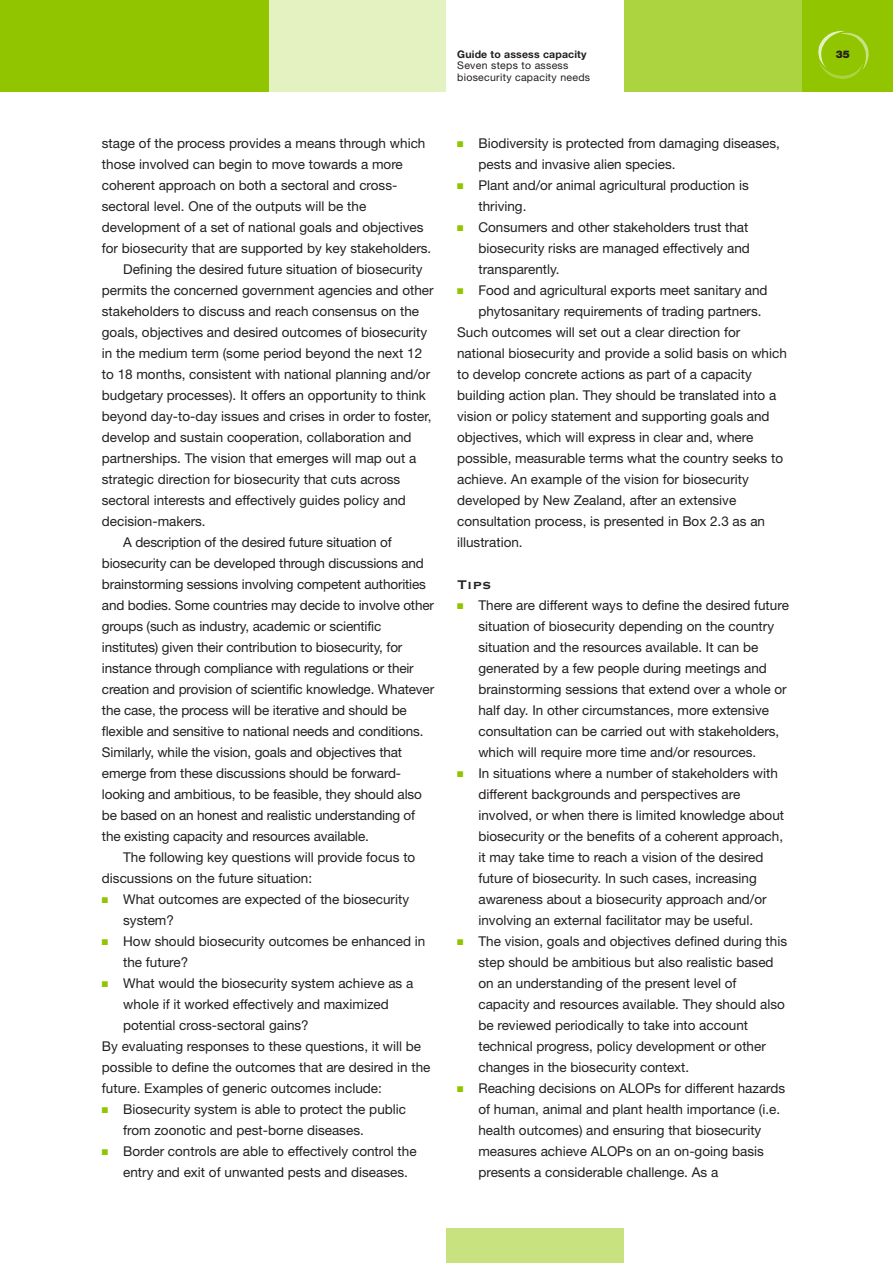
<style>
.page{position:relative;width:893px;height:1263px;background:#fff}
.page>*{position:absolute;margin:0;border:0;box-sizing:border-box;transform-origin:0 0}
.t1{font:700 16.5px "Copperplate Gothic BT";color:#231f20}
.t2{font:13.5px/21px "Helvetica Neue";color:#231f20}
.t3{font:10.5px/11.4px "Helvetica Neue";letter-spacing:.03em;color:#231f20}
.t4{font:700 10.5px "Helvetica Neue";letter-spacing:.015em;color:#231f20}
.t5{font:900 10.5px "Helvetica Neue";color:#231f20}
.s1{color:#90c500}
</style>
<div class="page">
<div style="left:0;top:0;width:283px;height:91px;background:#90c500"></div>
<div style="left:269px;top:0;width:206px;height:91px;background:#e4f1c0"></div>
<div style="left:446px;top:0;width:196px;height:91px;background:#fff"></div>
<div style="left:782px;top:0;width:110px;height:91px;background:#90c500"></div>
<div style="left:624px;top:0;width:177px;height:91px;background:#acd440"></div>
<div style="left:446px;top:1229px;width:178px;height:34px;background:#c7e27f"></div>
<svg style="left:818px;top:30px;width:51px;height:49px"></svg>
<p class="t2" style="left:102px;top:134px;width:325px">stage of the process provides a means through which</p>
<p class="t2" style="left:102px;top:155px;width:302px">those involved can begin to move towards a more</p>
<p class="t2" style="left:102px;top:176px;width:297px">coherent approach on both a sectoral and cross-</p>
<p class="t2" style="left:102px;top:197px;width:266px">sectoral level. One of the outputs will be the</p>
<p class="t2" style="left:102px;top:218px;width:323px">development of a set of national goals and objectives</p>
<p class="t2" style="left:102px;top:239px;width:331px">for biosecurity that are supported by key stakeholders.</p>
<p class="t2" style="left:123px;top:260px;width:301px">Defining the desired future situation of biosecurity</p>
<p class="t2" style="left:102px;top:281px;width:333px">permits the concerned government agencies and other</p>
<p class="t2" style="left:102px;top:302px;width:319px">stakeholders to discuss and reach consensus on the</p>
<p class="t2" style="left:102px;top:323px;width:327px">goals, objectives and desired outcomes of biosecurity</p>
<p class="t2" style="left:102px;top:344px;width:322px">in the medium term (some period beyond the next 12</p>
<p class="t2" style="left:102px;top:365px;width:330px">to 18 months, consistent with national planning and/or</p>
<p class="t2" style="left:102px;top:386px;width:325px">budgetary processes). It offers an opportunity to think</p>
<p class="t2" style="left:102px;top:407px;width:331px">beyond day-to-day issues and crises in order to foster,</p>
<p class="t2" style="left:102px;top:428px;width:311px">develop and sustain cooperation, collaboration and</p>
<p class="t2" style="left:102px;top:449px;width:316px">partnerships. The vision that emerges will map out a</p>
<p class="t2" style="left:102px;top:470px;width:300px">strategic direction for biosecurity that cuts across</p>
<p class="t2" style="left:102px;top:491px;width:305px">sectoral interests and effectively guides policy and</p>
<p class="t2" style="left:102px;top:512px;width:105px">decision-makers.</p>
<p class="t2" style="left:123px;top:533px;width:270px">A description of the desired future situation of</p>
<p class="t2" style="left:102px;top:554px;width:323px">biosecurity can be developed through discussions and</p>
<p class="t2" style="left:102px;top:575px;width:325px">brainstorming sessions involving competent authorities</p>
<p class="t2" style="left:102px;top:596px;width:333px">and bodies. Some countries may decide to involve other</p>
<p class="t2" style="left:102px;top:617px;width:281px">groups (such as industry, academic or scientific</p>
<p class="t2" style="left:102px;top:638px;width:302px">institutes) given their contribution to biosecurity, for</p>
<p class="t2" style="left:102px;top:659px;width:313px">instance through compliance with regulations or their</p>
<p class="t2" style="left:102px;top:680px;width:334px">creation and provision of scientific knowledge. Whatever</p>
<p class="t2" style="left:102px;top:701px;width:306px">the case, the process will be iterative and should be</p>
<p class="t2" style="left:102px;top:722px;width:323px">flexible and sensitive to national needs and conditions.</p>
<p class="t2" style="left:102px;top:743px;width:302px">Similarly, while the vision, goals and objectives that</p>
<p class="t2" style="left:102px;top:764px;width:301px">emerge from these discussions should be forward-</p>
<p class="t2" style="left:102px;top:785px;width:321px">looking and ambitious, to be feasible, they should also</p>
<p class="t2" style="left:102px;top:806px;width:315px">be based on an honest and realistic understanding of</p>
<p class="t2" style="left:102px;top:827px;width:268px">the existing capacity and resources available.</p>
<p class="t2" style="left:123px;top:848px;width:294px">The following key questions will provide focus to</p>
<p class="t2" style="left:102px;top:869px;width:212px">discussions on the future situation:</p>
<p class="t2" style="left:123px;top:890px;width:287px;text-indent:-21px"><span class="s1">■</span> What outcomes are expected of the biosecurity system?</p>
<p class="t2" style="left:123px;top:932px;width:304px;text-indent:-21px"><span class="s1">■</span> How should biosecurity outcomes be enhanced in the future?</p>
<p class="t2" style="left:102px;top:974px;width:313px"><span class="s1">■</span> What would the biosecurity system achieve as a</p>
<p class="t2" style="left:123px;top:995px;width:267px">whole if it worked effectively and maximized</p>
<p class="t2" style="left:123px;top:1016px;width:187px">potential cross-sectoral gains?</p>
<p class="t2" style="left:102px;top:1037px;width:321px">By evaluating responses to these questions, it will be</p>
<p class="t2" style="left:102px;top:1058px;width:330px">possible to define the outcomes that are desired in the</p>
<p class="t2" style="left:102px;top:1079px;width:281px">future. Examples of generic outcomes include:</p>
<p class="t2" style="left:123px;top:1100px;width:284px;text-indent:-21px"><span class="s1">■</span> Biosecurity system is able to protect the public from zoonotic and pest-borne diseases.</p>
<p class="t2" style="left:123px;top:1142px;width:295px;text-indent:-21px"><span class="s1">■</span> Border controls are able to effectively control the entry and exit of unwanted pests and diseases.</p>
<p class="t4" style="left:457px;top:50px;width:131px">Guide to assess capacity</p>
<p class="t5" style="left:835px;top:50px;width:16px">35</p>
<p class="t3" style="left:457px;top:61px;width:134px">Seven steps to assess biosecurity capacity needs</p>
<p class="t2" style="left:478px;top:134px;width:303px;text-indent:-21px"><span class="s1">■</span> Biodiversity is protected from damaging diseases, pests and invasive alien species.</p>
<p class="t2" style="left:478px;top:176px;width:272px;text-indent:-21px"><span class="s1">■</span> Plant and/or animal agricultural production is thriving.</p>
<p class="t2" style="left:478px;top:218px;width:273px;text-align:justify;text-indent:-21px"><span class="s1">■</span> Consumers and other stakeholders trust that biosecurity risks are managed effectively and transparently.</p>
<p class="t2" style="left:457px;top:281px;width:312px"><span class="s1">■</span> Food and agricultural exports meet sanitary and</p>
<p class="t2" style="left:478px;top:302px;width:285px">phytosanitary requirements of trading partners.</p>
<p class="t2" style="left:457px;top:323px;width:285px">Such outcomes will set out a clear direction for</p>
<p class="t2" style="left:457px;top:344px;width:331px">national biosecurity and provide a solid basis on which</p>
<p class="t2" style="left:457px;top:365px;width:296px">to develop concrete actions as part of a capacity</p>
<p class="t2" style="left:457px;top:386px;width:321px">building action plan. They should be translated into a</p>
<p class="t2" style="left:457px;top:407px;width:314px">vision or policy statement and supporting goals and</p>
<p class="t2" style="left:457px;top:428px;width:298px">objectives, which will express in clear and, where</p>
<p class="t2" style="left:457px;top:449px;width:327px">possible, measurable terms what the country seeks to</p>
<p class="t2" style="left:457px;top:470px;width:293px">achieve. An example of the vision for biosecurity</p>
<p class="t2" style="left:457px;top:491px;width:281px">developed by New Zealand, after an extensive</p>
<p class="t2" style="left:457px;top:512px;width:309px">consultation process, is presented in Box 2.3 as an</p>
<p class="t2" style="left:457px;top:533px;width:67px">illustration.</p>
<p class="t1" style="left:457px;top:574px;width:36px">Tips</p>
<p class="t2" style="left:478px;top:596px;width:312px;text-indent:-21px"><span class="s1">■</span> There are different ways to define the desired future situation of biosecurity depending on the country situation and the resources available. It can be generated by a few people during meetings and brainstorming sessions that extend over a whole or half day. In other circumstances, more extensive consultation can be carried out with stakeholders, which will require more time and/or resources.</p>
<p class="t2" style="left:478px;top:764px;width:307px;text-indent:-21px"><span class="s1">■</span> In situations where a number of stakeholders with different backgrounds and perspectives are involved, or when there is limited knowledge about biosecurity or the benefits of a coherent approach, it may take time to reach a vision of the desired future of biosecurity. In such cases, increasing awareness about a biosecurity approach and/or involving an external facilitator may be useful.</p>
<p class="t2" style="left:478px;top:932px;width:310px;text-indent:-21px"><span class="s1">■</span> The vision, goals and objectives defined during this step should be ambitious but also realistic based on an understanding of the present level of capacity and resources available. They should also be reviewed periodically to take into account technical progress, policy development or other changes in the biosecurity context.</p>
<p class="t2" style="left:478px;top:1079px;width:308px;text-indent:-21px"><span class="s1">■</span> Reaching decisions on ALOPs for different hazards of human, animal and plant health importance (i.e. health outcomes) and ensuring that biosecurity measures achieve ALOPs on an on-going basis presents a considerable challenge. As a</p>
</div>
